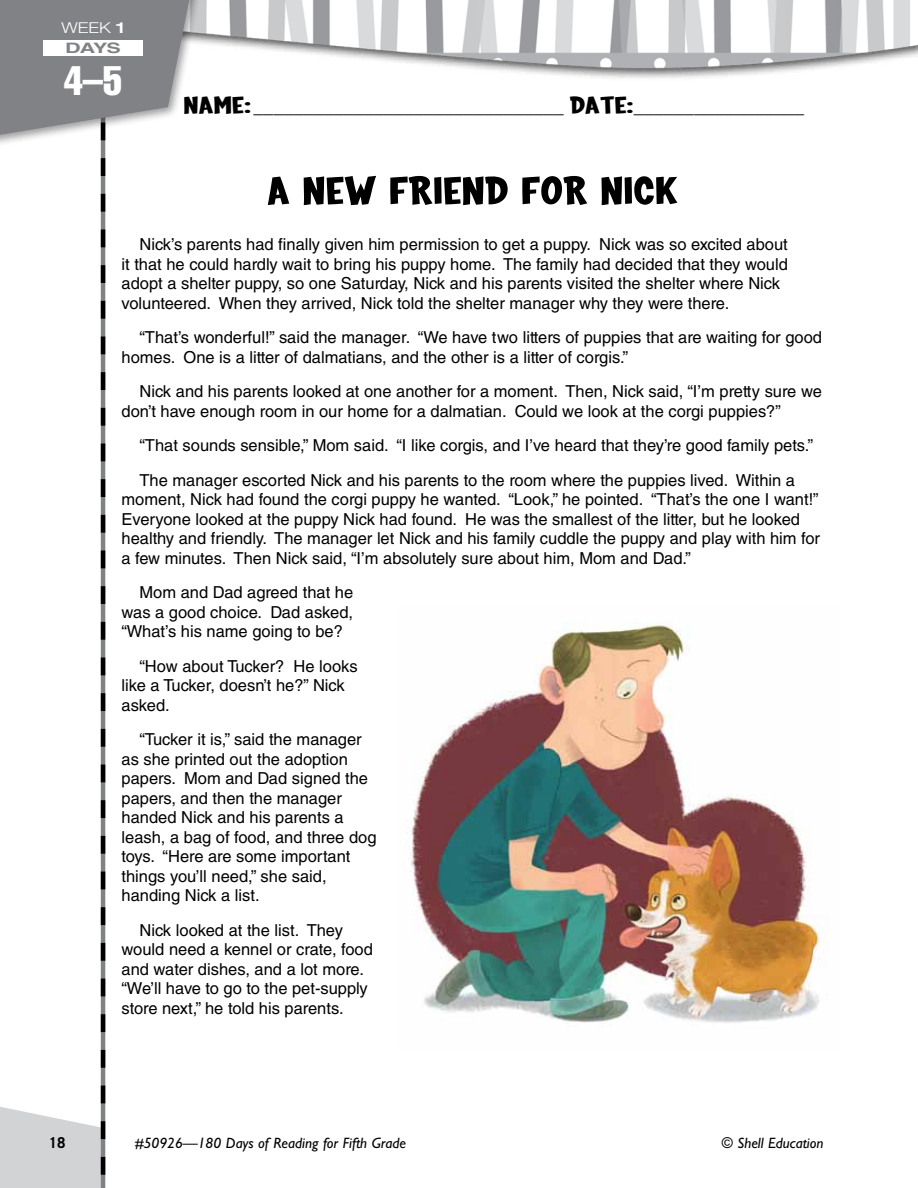
<style>
.page{position:relative;width:918px;height:1188px;background:#fff}
.page>*{position:absolute;margin:0;border:0;box-sizing:border-box;transform-origin:0 0}
.t1{font:40.5px "Helvetica LT Std Comp";color:#fff}
.t2{font:700 39px "Coop";color:#000;scale:1.6 1}
.t3{font:18px "Helvetica LT Std";color:#000}
.t4{font:16.5px/19.5px "Helvetica LT Std";color:#000}
.t5{font:italic 15px "Gill Sans Std";color:#000}
.t6{font:300 15px "Helvetica Neue LT Std";color:#fff;scale:1.2 1}
.t7{font:700 15px "Trade Gothic LT Std";color:#000}
.t8{font:700 14.4px "Helvetica LT Std";color:#808285;scale:1.5 1}
.s1{font-weight:500;font-stretch:expanded}
.s2{font-family:"Coop";font-weight:700;font-size:24px}
</style>
<div class="page">
<img style="left:203px;top:0;width:715px;height:78px">
<div style="left:0;top:0;width:203px;height:148px;background:#000;opacity:.4"></div>
<svg style="left:0;top:0;width:189px;height:1188px"></svg>
<div style="left:43px;top:40px;width:100px;height:16px;background:#fff"></div>
<img style="left:411px;top:624px;width:415px;height:399px">
<p class="t6" style="left:61px;top:19px;width:54px">WEEK <span class="s1">1</span></p>
<p class="t8" style="left:65px;top:40px;width:39px">DAYS</p>
<h1 class="t1" style="left:64px;top:55px;width:59px">4–5</h1>
<p class="t3" style="left:184px;top:97px;width:622px"><span class="s2">NAME:</span>_______________________________ <span class="s2">DATE:</span>_________________</p>
<h2 class="t2" style="left:267px;top:170px;width:258px">A NEW FRIEND FOR NICK</h2>
<p class="t4" style="left:121px;top:235px;width:668px;text-indent:18px">Nick’s parents had finally given him permission to get a puppy. Nick was so excited about it that he could hardly wait to bring his puppy home. The family had decided that they would adopt a shelter puppy, so one Saturday, Nick and his parents visited the shelter where Nick volunteered. When they arrived, Nick told the shelter manager why they were there.</p>
<p class="t4" style="left:121px;top:328px;width:702px;text-indent:18px">“That’s wonderful!” said the manager. “We have two litters of puppies that are waiting for good homes. One is a litter of dalmatians, and the other is a litter of corgis.”</p>
<p class="t4" style="left:121px;top:382px;width:702px;text-indent:18px">Nick and his parents looked at one another for a moment. Then, Nick said, “I’m pretty sure we don’t have enough room in our home for a dalmatian. Could we look at the corgi puppies?”</p>
<p class="t4" style="left:140px;top:428px;width:675px;line-height:34.5px">“That sounds sensible,” Mom said. “I like corgis, and I’ve heard that they’re good family pets.”<br>The manager escorted Nick and his parents to the room where the puppies lived. Within a</p>
<p class="t4" style="left:121px;top:490px;width:700px">moment, Nick had found the corgi puppy he wanted. “Look,” he pointed. “That’s the one I want!” Everyone looked at the puppy Nick had found. He was the smallest of the litter, but he looked healthy and friendly. The manager let Nick and his family cuddle the puppy and play with him for a few minutes. Then Nick said, “I’m absolutely sure about him, Mom and Dad.”</p>
<p class="t4" style="left:121px;top:583px;width:233px;text-align:justify;text-indent:18px">Mom and Dad agreed that he was a good choice. Dad asked, “What’s his name going to be?</p>
<p class="t4" style="left:121px;top:656px;width:238px;text-indent:18px">“How about Tucker? He looks like a Tucker, doesn’t he?” Nick asked.</p>
<p class="t4" style="left:121px;top:730px;width:257px;text-indent:18px">“Tucker it is,” said the manager as she printed out the adoption papers. Mom and Dad signed the papers, and then the manager handed Nick and his parents a leash, a bag of food, and three dog toys. “Here are some important things you’ll need,” she said, handing Nick a list.</p>
<p class="t4" style="left:121px;top:920px;width:253px;text-indent:18px">Nick looked at the list. They would need a kennel or crate, food and water dishes, and a lot more. “We’ll have to go to the pet-supply store next,” he told his parents.</p>
<p class="t7" style="left:49px;top:1133px;width:18px">18</p>
<p class="t5" style="left:135px;top:1134px;width:273px">#50926—180 Days of Reading for Fifth Grade</p>
<p class="t5" style="left:722px;top:1134px;width:103px">© Shell Education</p>
</div>
